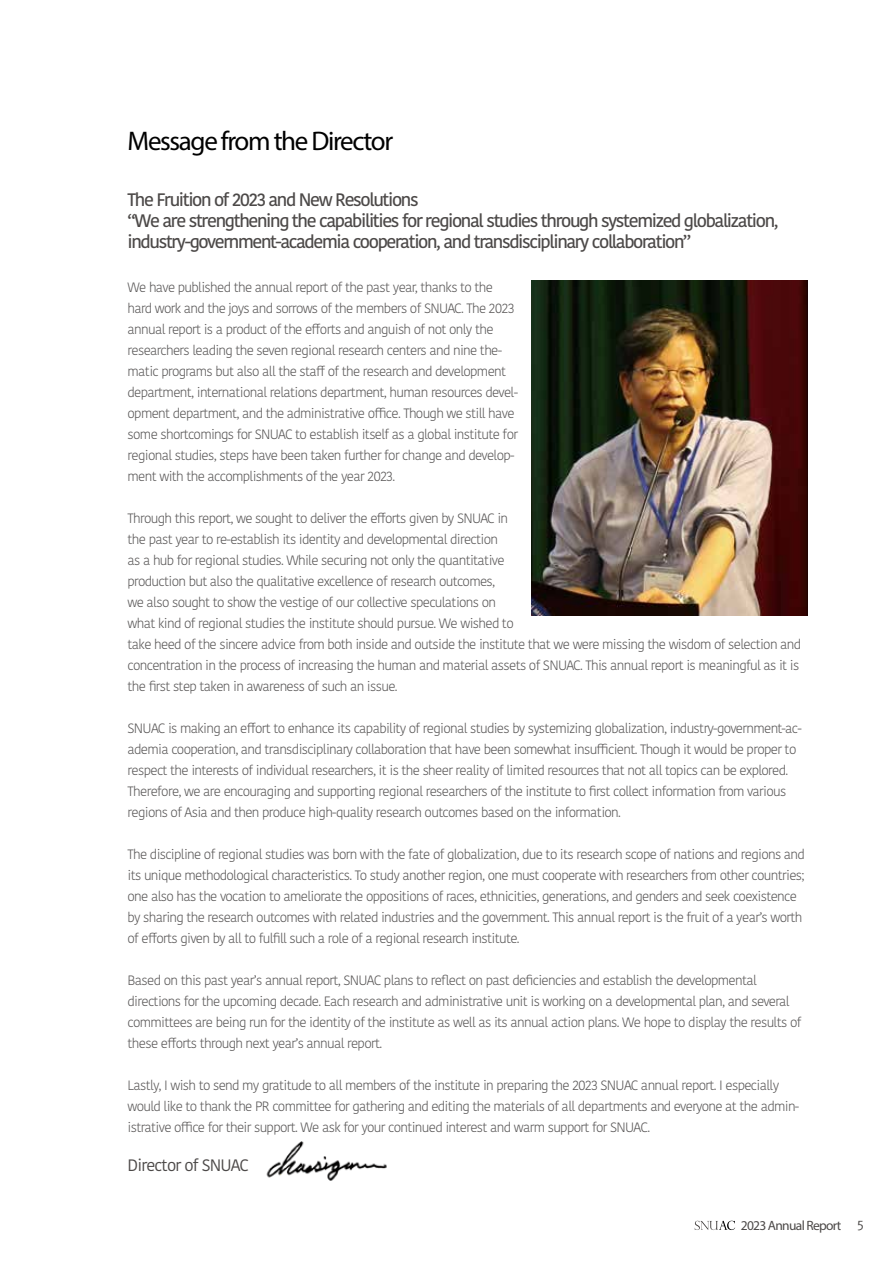
<style>
.page{position:relative;width:893px;height:1263px;background:#fff}
.page>*{position:absolute;margin:0;border:0;box-sizing:border-box;transform-origin:0 0}
.t1{font:27px "Myriad Pro";letter-spacing:-.05em;color:#000}
.t2{font:500 18px/21px "Kohinoor Devanagari";letter-spacing:-.075em;color:#4c4948}
.t3{font:16.5px "Kohinoor Devanagari";letter-spacing:-.05em;color:#4c4948}
.t4{font:300 13.5px/21px "Kohinoor Devanagari";letter-spacing:-.05em;color:#595757}
.t5{font:13.5px "Myriad Pro";letter-spacing:-.05em;color:#4c4948}
.s1{font-family:"Rix Go M";font-size:12px}
</style>
<div class="page">
<svg style="left:695px;top:1221px;width:40px;height:9px"></svg>
<img style="left:266px;top:1141px;width:121px;height:40px">
<img style="left:531px;top:281px;width:276px;height:335px">
<h1 class="t1" style="left:128px;top:124px;width:267px">Message from the Director</h1>
<h2 class="t2" style="left:128px;top:189px;width:652px">The Fruition of 2023 and New Resolutions<br>“We are strengthening the capabilities for regional studies through systemized globalization, industry-government-academia cooperation, and transdisciplinary collaboration”</h2>
<p class="t4" style="left:128px;top:277px;width:392px">We have published the annual report of the past year, thanks to the hard work and the joys and sorrows of the members of SNUAC. The 2023 annual report is a product of the efforts and anguish of not only the researchers leading the seven regional research centers and nine the&shy;matic programs but also all the staff of the research and development department, international relations department, human resources devel&shy;opment department, and the administrative office. Though we still have some shortcomings for SNUAC to establish itself as a global institute for regional studies, steps have been taken further for change and develop&shy;ment with the accomplishments of the year 2023.</p>
<p class="t4" style="left:128px;top:508px;width:675px">Through this report, we sought to deliver the efforts given by SNUAC in<br>the past year to re-establish its identity and developmental direction<br>as a hub for regional studies. While securing not only the quantitative<br>production but also the qualitative excellence of research outcomes,<br>we also sought to show the vestige of our collective speculations on<br>what kind of regional studies the institute should pursue. We wished to<br>take heed of the sincere advice from both inside and outside the institute that we were missing the wisdom of selection and concentration in the process of increasing the human and material assets of SNUAC. This annual report is meaningful as it is the first step taken in awareness of such an issue.</p>
<p class="t4" style="left:128px;top:718px;width:676px">SNUAC is making an effort to enhance its capability of regional studies by systemizing globalization, industry-government-ac&shy;ademia cooperation, and transdisciplinary collaboration that have been somewhat insufficient. Though it would be proper to respect the interests of individual researchers, it is the sheer reality of limited resources that not all topics can be explored.<br>Therefore, we are encouraging and supporting regional researchers of the institute to first collect information from various regions of Asia and then produce high-quality research outcomes based on the information.</p>
<p class="t4" style="left:128px;top:844px;width:679px">The discipline of regional studies was born with the fate of globalization, due to its research scope of nations and regions and its unique methodological characteristics. To study another region, one must cooperate with researchers from other countries; one also has the vocation to ameliorate the oppositions of races, ethnicities, generations, and genders and seek coexistence by sharing the research outcomes with related industries and the government. This annual report is the fruit of a year’s worth of efforts given by all to fulfill such a role of a regional research institute.</p>
<p class="t4" style="left:128px;top:970px;width:675px">Based on this past year’s annual report, SNUAC plans to reflect on past deficiencies and establish the developmental directions for the upcoming decade. Each research and administrative unit is working on a developmental plan, and several committees are being run for the identity of the institute as well as its annual action plans. We hope to display the results of these efforts through next year’s annual report.</p>
<p class="t4" style="left:128px;top:1075px;width:673px">Lastly, I wish to send my gratitude to all members of the institute in preparing the 2023 SNUAC annual report. I especially would like to thank the PR committee for gathering and editing the materials of all departments and everyone at the admin&shy;istrative office for their support. We ask for your continued interest and warm support for SNUAC.</p>
<p class="t3" style="left:128px;top:1156px;width:123px">Director of SNUAC</p>
<p class="t5" style="left:741px;top:1217px;width:125px">2023 Annual Report <span class="s1">5</span></p>
</div>
